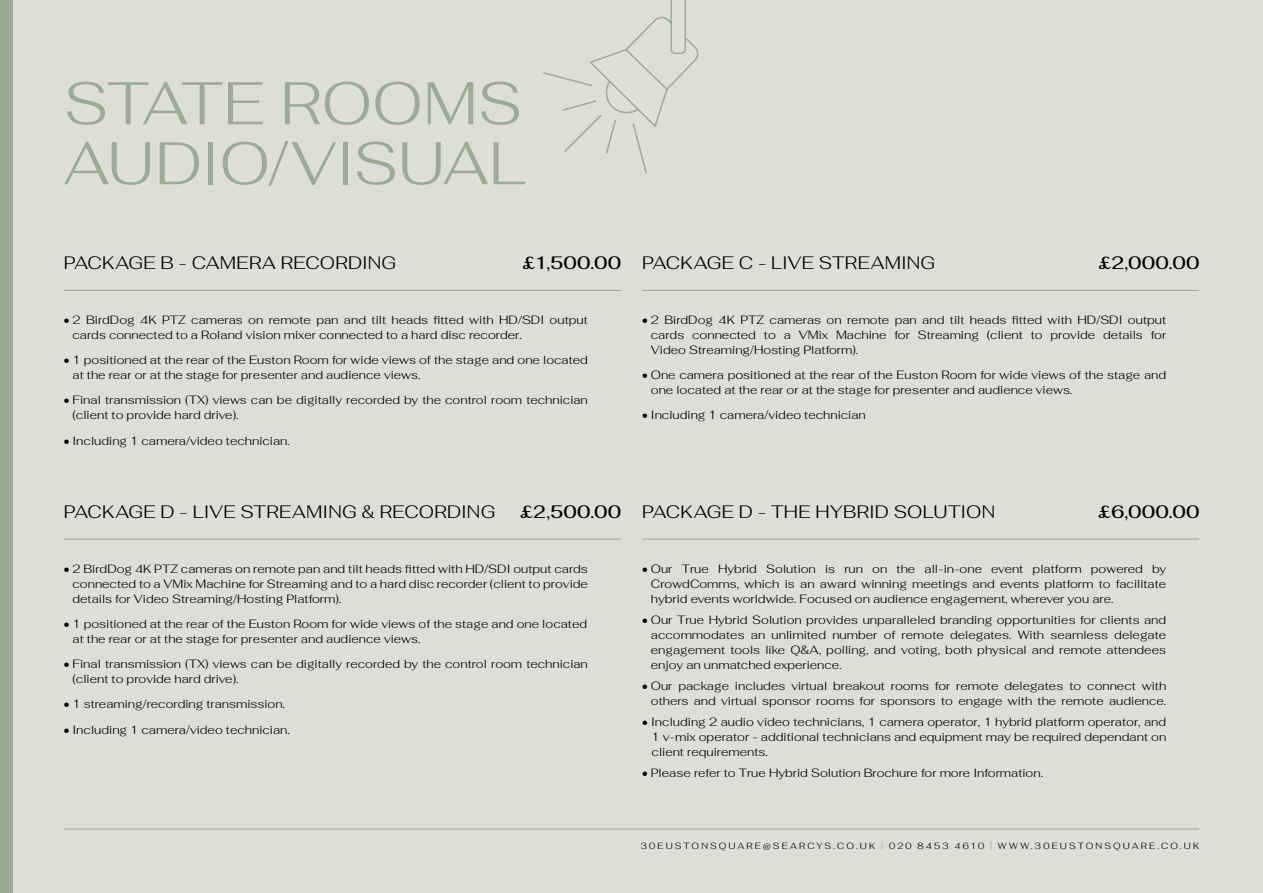
<style>
.page{position:relative;width:1263px;height:893px;background:#deded6}
.page>*{position:absolute;margin:0;border:0;box-sizing:border-box;transform-origin:0 0}
.t1{font:300 60px/60px "Fahkwang";letter-spacing:-.01em;color:#9daa96}
.t2{font:300 18px "Fahkwang";letter-spacing:.015em;color:#000}
.t3{font:500 18px "Fahkwang";letter-spacing:.045em;color:#000}
.t4{font:300 12px/15px "Fahkwang";color:#000}
.t5{font:300 9px "Fahkwang";letter-spacing:.235em;color:#000}
.s1{color:#9daa96}
</style>
<div class="page">
<hr style="left:64px;top:290px;width:557px;height:1px;background:#9daa96">
<hr style="left:64px;top:539px;width:557px;height:1px;background:#9daa96">
<hr style="left:642px;top:290px;width:557px;height:1px;background:#9daa96">
<hr style="left:642px;top:539px;width:557px;height:1px;background:#9daa96">
<hr style="left:64px;top:829px;width:1135px;height:1px;background:#9daa96">
<div style="left:0;top:0;width:13px;height:893px;background:#9daa96"></div>
<svg style="left:543px;top:0;width:156px;height:173px"></svg>
<p class="t1" style="left:64px;top:72px;width:464px">STATE ROOMS<br>AUDIO/VISUAL</p>
<p class="t2" style="left:64px;top:248px;width:334px">PACKAGE B - CAMERA RECORDING</p>
<p class="t3" style="left:523px;top:247px;width:100px">£1,500.00</p>
<p class="t4" style="left:73px;top:312px;width:517px;text-indent:-9px">• 2 BirdDog 4K PTZ cameras on remote pan and tilt heads fitted with HD/SDI output cards connected to a Roland vision mixer connected to a hard disc recorder.</p>
<p class="t4" style="left:73px;top:352px;width:517px;text-indent:-9px">• 1 positioned at the rear of the Euston Room for wide views of the stage and one located at the rear or at the stage for presenter and audience views.</p>
<p class="t4" style="left:73px;top:393px;width:517px;text-indent:-9px">• Final transmission (TX) views can be digitally recorded by the control room technician (client to provide hard drive).</p>
<p class="t4" style="left:64px;top:433px;width:228px">• Including 1 camera/video technician.</p>
<p class="t2" style="left:642px;top:248px;width:294px">PACKAGE C - LIVE STREAMING</p>
<p class="t3" style="left:1098px;top:247px;width:102px">£2,000.00</p>
<p class="t4" style="left:651px;top:312px;width:517px;text-align:justify;text-indent:-9px">• 2 BirdDog 4K PTZ cameras on remote pan and tilt heads fitted with HD/SDI output cards connected to a VMix Machine for Streaming (client to provide details for Video Streaming/Hosting Platform).</p>
<p class="t4" style="left:651px;top:367px;width:517px;text-indent:-9px">• One camera positioned at the rear of the Euston Room for wide views of the stage and one located at the rear or at the stage for presenter and audience views.</p>
<p class="t4" style="left:642px;top:408px;width:225px">• Including 1 camera/video technician</p>
<p class="t2" style="left:64px;top:496px;width:433px">PACKAGE D - LIVE STREAMING &amp; RECORDING</p>
<p class="t3" style="left:520px;top:496px;width:102px">£2,500.00</p>
<p class="t4" style="left:73px;top:561px;width:517px;text-align:justify;text-indent:-9px">• 2 BirdDog 4K PTZ cameras on remote pan and tilt heads fitted with HD/SDI output cards connected to a VMix Machine for Streaming and to a hard disc recorder (client to provide details for Video Streaming/Hosting Platform).</p>
<p class="t4" style="left:73px;top:616px;width:516px;text-indent:-9px">• 1 positioned at the rear of the Euston Room for wide views of the stage and one located at the rear or at the stage for presenter and audience views.</p>
<p class="t4" style="left:73px;top:656px;width:517px;text-indent:-9px">• Final transmission (TX) views can be digitally recorded by the control room technician (client to provide hard drive).</p>
<p class="t4" style="left:64px;top:696px;width:223px">• 1 streaming/recording transmission.</p>
<p class="t4" style="left:64px;top:722px;width:228px">• Including 1 camera/video technician.</p>
<p class="t2" style="left:642px;top:496px;width:354px">PACKAGE D - THE HYBRID SOLUTION</p>
<p class="t3" style="left:1098px;top:496px;width:102px">£6,000.00</p>
<p class="t4" style="left:651px;top:561px;width:517px;text-align:justify;text-indent:-9px">• Our True Hybrid Solution is run on the all-in-one event platform powered by CrowdComms, which is an award winning meetings and events platform to facilitate hybrid events worldwide. Focused on audience engagement, wherever you are.</p>
<p class="t4" style="left:651px;top:612px;width:517px;text-align:justify;text-indent:-9px">• Our True Hybrid Solution provides unparalleled branding opportunities for clients and accommodates an unlimited number of remote delegates. With seamless delegate engagement tools like Q&amp;A, polling, and voting, both physical and remote attendees enjoy an unmatched experience.</p>
<p class="t4" style="left:642px;top:678px;width:526px;text-align:right">• Our package includes virtual breakout rooms for remote delegates to connect with others and virtual sponsor rooms for sponsors to engage with the remote audience.</p>
<p class="t4" style="left:651px;top:714px;width:516px;text-align:justify;text-indent:-9px">• Including 2 audio video technicians, 1 camera operator, 1 hybrid platform operator, and 1 v-mix operator - additional technicians and equipment may be required dependant on client requirements.</p>
<p class="t4" style="left:642px;top:765px;width:402px">• Please refer to True Hybrid Solution Brochure for more Information.</p>
<p class="t5" style="left:641px;top:838px;width:560px">30EUSTONSQUARE@SEARCYS.CO.UK <span class="s1">|</span> 020 8453 4610 <span class="s1">|</span> WWW.30EUSTONSQUARE.CO.UK</p>
</div>
